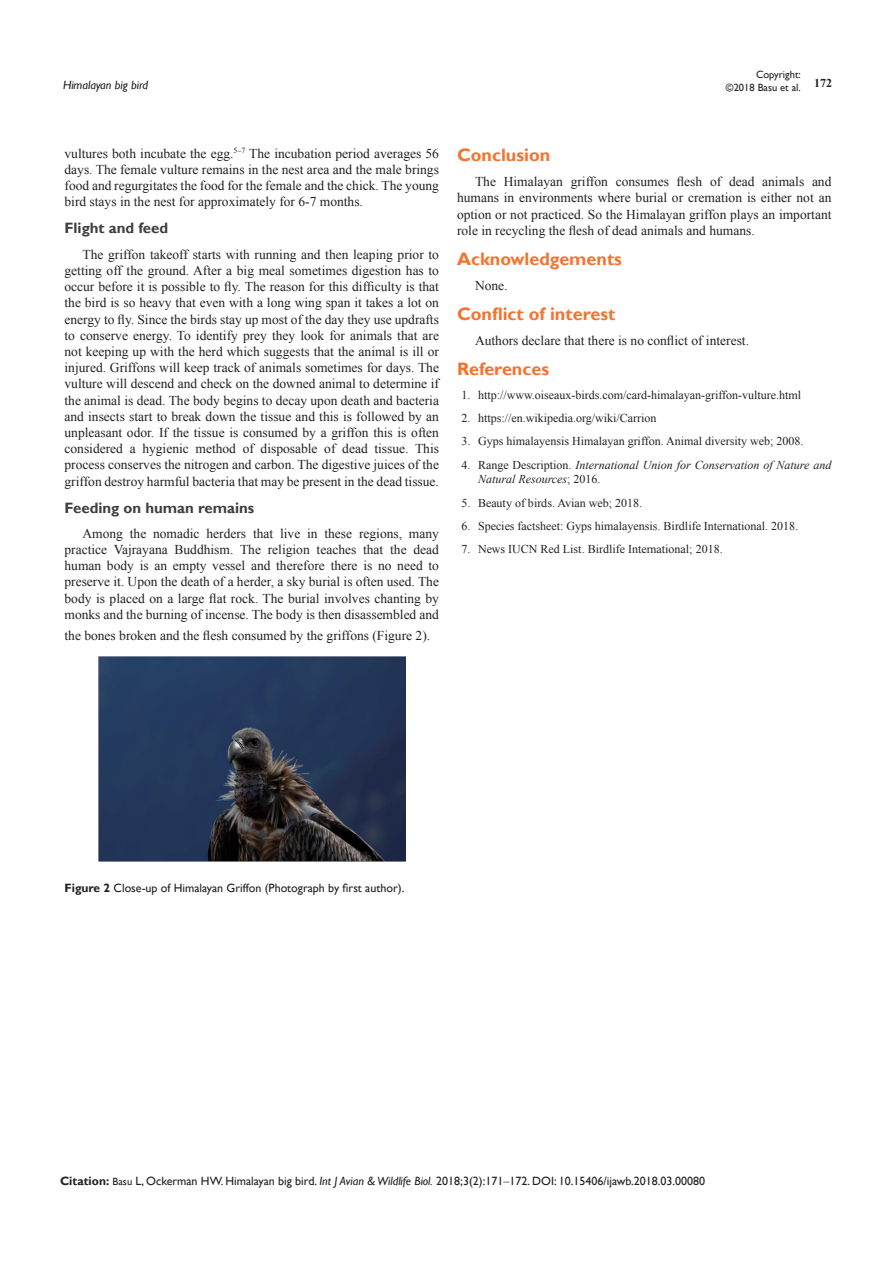
<style>
.page{position:relative;width:893px;height:1263px;background:#fff}
.page>*{position:absolute;margin:0;border:0;box-sizing:border-box;transform-origin:0 0}
.List_Paragraph{font:700 18px "Gill Sans";color:#f37331}
.t1{font:700 15px "Gill Sans";color:#3e3e3f}
.t2{font:13.5px/16.2px "Times New Roman";color:#231f20;text-align:justify}
.t3{font:12px "Times New Roman";color:#231f20}
.Citation{font:12px "Gill Sans";color:#231f20}
.t4{font:italic 12px/14.4px "Times New Roman";color:#231f20}
.t5{font:italic 12px "Gill Sans";color:#231f20}
.t6{font:700 12px "Times New Roman";color:#231f20}
.t7{font:10.5px/12.6px "Gill Sans";color:#231f20;text-align:right}
.s1{font-style:normal}
.s2{font-weight:700}
.s3{font-size:10.5px}
.s4{font-style:italic}
.s5{font-family:"Times New Roman"}
</style>
<div class="page">
<img style="left:98px;top:656px;width:308px;height:206px">
<p class="t7" style="left:726px;top:69px;width:76px">Copyright: ©2018 Basu et al.</p>
<p class="t5" style="left:63px;top:78px;width:87px">Himalayan big bird</p>
<p class="t6" style="left:814px;top:75px;width:19px">172</p>
<p class="t2" style="left:64px;top:145px;width:376px">vultures both incubate the egg.<sup>5–7</sup> The incubation period averages 56 days. The female vulture remains in the nest area and the male brings food and regurgitates the food for the female and the chick. The young bird stays in the nest for approximately for 6-7 months.</p>
<p class="t1" style="left:64px;top:219px;width:105px">Flight and feed</p>
<p class="t2" style="left:64px;top:246px;width:376px;text-indent:18px">The griffon takeoff starts with running and then leaping prior to getting off the ground. After a big meal sometimes digestion has to occur before it is possible to fly. The reason for this difficulty is that the bird is so heavy that even with a long wing span it takes a lot on energy to fly. Since the birds stay up most of the day they use updrafts to conserve energy. To identify prey they look for animals that are not keeping up with the herd which suggests that the animal is ill or injured. Griffons will keep track of animals sometimes for days. The vulture will descend and check on the downed animal to determine if the animal is dead. The body begins to decay upon death and bacteria and insects start to break down the tissue and this is followed by an unpleasant odor. If the tissue is consumed by a griffon this is often considered a hygienic method of disposable of dead tissue. This process conserves the nitrogen and carbon. The digestive juices of the griffon destroy harmful bacteria that may be present in the dead tissue.</p>
<p class="t1" style="left:64px;top:498px;width:191px">Feeding on human remains</p>
<p class="t2" style="left:64px;top:525px;width:376px;text-indent:18px">Among the nomadic herders that live in these regions, many practice Vajrayana Buddhism. The religion teaches that the dead human body is an empty vessel and therefore there is no need to preserve it. Upon the death of a herder, a sky burial is often used. The body is placed on a large flat rock. The burial involves chanting by monks and the burning of incense. The body is then disassembled and</p>
<p class="t2" style="left:64px;top:627px;width:367px">the bones broken and the flesh consumed by the griffons (Figure 2).</p>
<p class="List_Paragraph" style="left:457px;top:144px;width:95px">Conclusion</p>
<p class="t2" style="left:457px;top:173px;width:376px;text-indent:18px">The Himalayan griffon consumes flesh of dead animals and humans in environments where burial or cremation is either not an option or not practiced. So the Himalayan griffon plays an important role in recycling the flesh of dead animals and humans.</p>
<p class="List_Paragraph" style="left:457px;top:248px;width:166px">Acknowledgements</p>
<p class="t2" style="left:475px;top:277px;width:34px">None.</p>
<p class="List_Paragraph" style="left:457px;top:303px;width:160px">Conflict of interest</p>
<p class="t2" style="left:475px;top:332px;width:276px">Authors declare that there is no conflict of interest.</p>
<p class="List_Paragraph" style="left:457px;top:358px;width:94px">References</p>
<p class="t3" style="left:461px;top:386px;width:341px">1. http://www.oiseaux-birds.com/card-himalayan-griffon-vulture.html</p>
<p class="t3" style="left:461px;top:410px;width:196px">2. https://en.wikipedia.org/wiki/Carrion</p>
<p class="t3" style="left:461px;top:433px;width:343px">3. Gyps himalayensis Himalayan griffon. Animal diversity web; 2008.</p>
<p class="t4" style="left:478px;top:457px;width:355px;text-indent:-16px"><span class="s1">4. Range Description.</span> International Union for Conservation of Nature and<br>Natural Resources<span class="s1">; 2016.</span></p>
<p class="t3" style="left:461px;top:494px;width:182px">5. Beauty of birds. Avian web; 2018.</p>
<p class="t3" style="left:461px;top:518px;width:338px">6. Species factsheet: Gyps himalayensis. Birdlife International. 2018.</p>
<p class="t3" style="left:461px;top:541px;width:263px">7. News IUCN Red List. Birdlife International; 2018.</p>
<p class="Citation" style="left:64px;top:881px;width:341px"><span class="s2">Figure 2</span> Close-up of Himalayan Griffon (Photograph by first author).</p>
<p class="Citation" style="left:60px;top:1174px;width:647px"><span class="s2">Citation:</span> <span class="s3">Basu</span> L, Ockerman HW. Himalayan big bird. <span class="s4">Int J Avian &amp; Wildlife Biol.</span> 2018;3(2):171<span class="s5">‒</span>172. DOI: 10.15406/ijawb.2018.03.00080</p>
</div>
